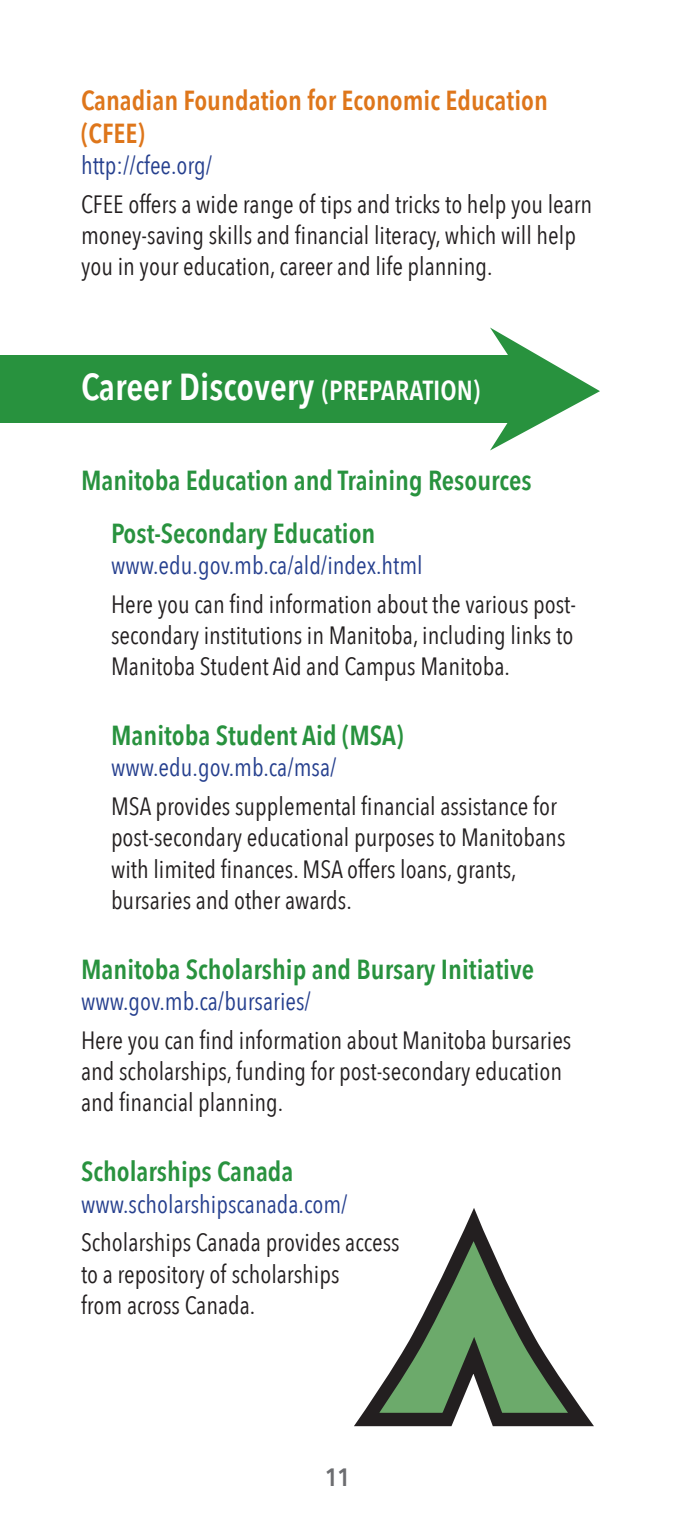
<style>
.page{position:relative;width:675px;height:1530px;background:#fff}
.page>*{position:absolute;margin:0;border:0;box-sizing:border-box;transform-origin:0 0}
.Section{font:600 37.5px "Avenir Next Condensed";color:#fff}
.Titlegreen{font:600 27.5px "Avenir Next Condensed";color:#28923e}
.title_orange{font:600 27.5px/32.5px "Avenir Next Condensed";color:#de761b}
.text{font:25px/31.2px "Avenir Next Condensed";color:#231f20}
.hyperlink{font:25px "Avenir Next Condensed";color:#253f8e}
.t1{font:600 25px "Avenir Next Condensed";color:#6c6d70}
.s1{font-size:27.5px}
</style>
<div class="page">
<svg style="left:0;top:328px;width:600px;height:123px;fill:#28923e"></svg>
<svg style="left:354px;top:1211px;width:240px;height:215px"></svg>
<h2 class="title_orange" style="left:81px;top:83px;width:468px">Canadian Foundation for Economic Education (CFEE)</h2>
<p class="hyperlink" style="left:81px;top:144px;width:133px">http://cfee.org/</p>
<p class="text" style="left:81px;top:187px;width:513px">CFEE offers a wide range of tips and tricks to help you learn money-saving skills and financial literacy, which will help you in your education, career and life planning.</p>
<h1 class="Section" style="left:81px;top:354px;width:401px">Career Discovery <span class="s1">(PREPARATION)</span></h1>
<h2 class="Titlegreen" style="left:81px;top:457px;width:452px">Manitoba Education and Training Resources</h2>
<h2 class="Titlegreen" style="left:111px;top:509px;width:266px">Post-Secondary Education</h2>
<p class="hyperlink" style="left:111px;top:544px;width:313px">www.edu.gov.mb.ca/ald/index.html</p>
<p class="text" style="left:111px;top:587px;width:467px;text-align:justify">Here you can find information about the various post&shy;secondary institutions in Manitoba, including links to Manitoba Student Aid and Campus Manitoba.</p>
<h2 class="Titlegreen" style="left:111px;top:712px;width:294px">Manitoba Student Aid (MSA)</h2>
<p class="hyperlink" style="left:111px;top:746px;width:227px">www.edu.gov.mb.ca/msa/</p>
<p class="text" style="left:111px;top:789px;width:456px">MSA provides supplemental financial assistance for post-secondary educational purposes to Manitobans with limited finances. MSA offers loans, grants, bursaries and other awards.</p>
<h2 class="Titlegreen" style="left:81px;top:945px;width:455px">Manitoba Scholarship and Bursary Initiative</h2>
<p class="hyperlink" style="left:81px;top:980px;width:231px">www.gov.mb.ca/bursaries/</p>
<p class="text" style="left:81px;top:1023px;width:492px">Here you can find information about Manitoba bursaries and scholarships, funding for post-secondary education and financial planning.</p>
<h2 class="Titlegreen" style="left:81px;top:1148px;width:214px">Scholarships Canada</h2>
<p class="hyperlink" style="left:81px;top:1182px;width:268px">www.scholarshipscanada.com/</p>
<p class="text" style="left:81px;top:1226px;width:320px">Scholarships Canada provides access to a repository of scholarships<br>from across Canada.</p>
<p class="t1" style="left:325px;top:1456px;width:26px">11</p>
</div>
